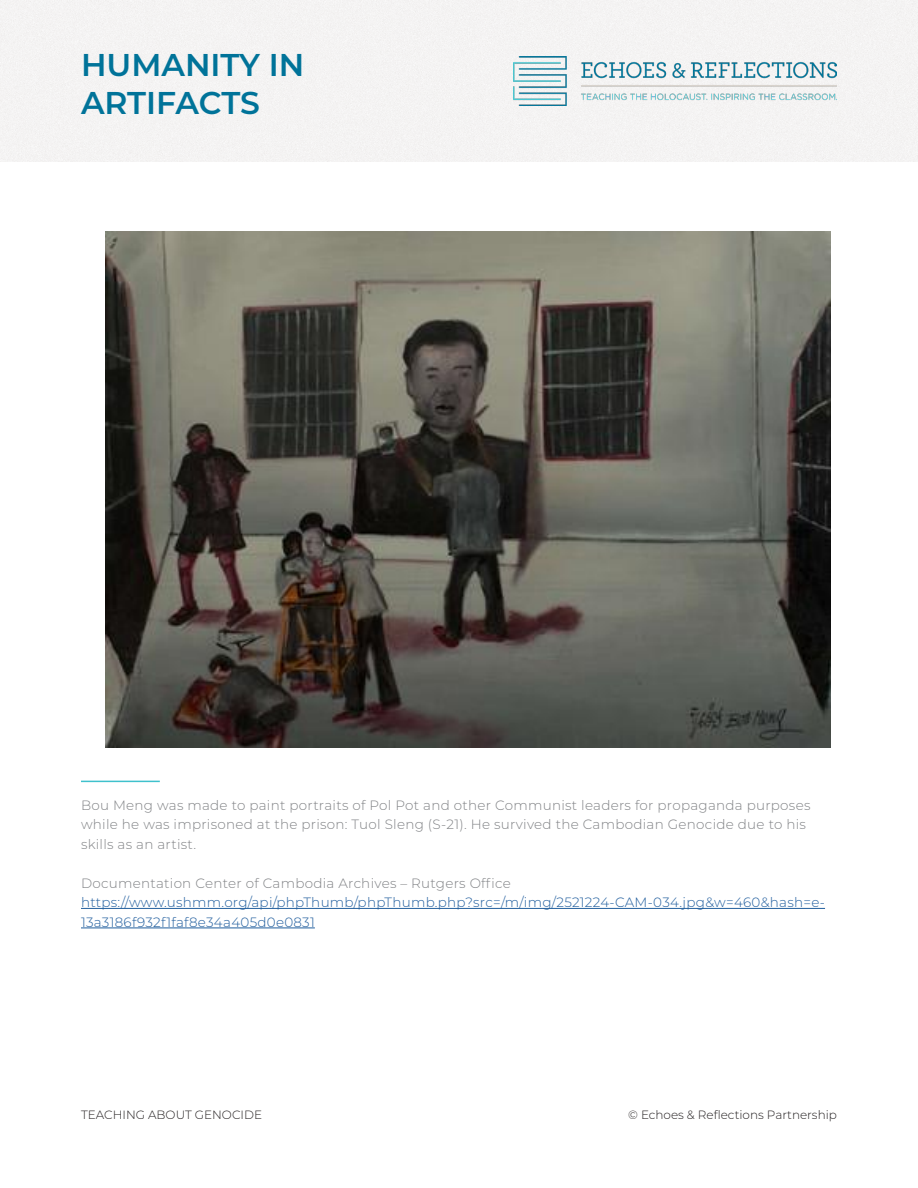
<style>
.page{position:relative;width:918px;height:1188px;background:#fff}
.page>*{position:absolute;margin:0;border:0;box-sizing:border-box;transform-origin:0 0}
.t1{font:600 31.5px/37.8px "Montserrat";color:#007399}
.t2{font:300 13.5px/19.5px "Montserrat";letter-spacing:.02em;color:#808285}
.t3{font:300 13.5px/19.5px "Montserrat";letter-spacing:.02em;color:#215e9e}
.t4{font:300 12px "Montserrat";color:#231f20}
</style>
<div class="page">
<div style="left:0;top:0;width:918px;height:162px;background:#f4f3f3"></div>
<img style="left:513px;top:57px;width:324px;height:48px">
<hr style="left:81px;top:908px;width:744px;height:1px;background:#215e9e">
<hr style="left:81px;top:928px;width:234px;height:1px;background:#215e9e">
<hr style="left:81px;top:781px;width:79px;height:1px;background:#3fc1cc">
<img style="left:106px;top:231px;width:724px;height:517px">
<h1 class="t1" style="left:81px;top:44px;width:225px">HUMANITY IN<br>ARTIFACTS</h1>
<p class="t2" style="left:81px;top:795px;width:731px">Bou Meng was made to paint portraits of Pol Pot and other Communist leaders for propaganda purposes while he was imprisoned at the prison: Tuol Sleng (S-21). He survived the Cambodian Genocide due to his skills as an artist.</p>
<p class="t2" style="left:81px;top:873px;width:431px">Documentation Center of Cambodia Archives – Rutgers Office</p>
<p class="t3" style="left:81px;top:892px;width:746px">https://www.ushmm.org/api/phpThumb/phpThumb.php?src=/m/img/2521224-CAM-034.jpg&amp;w=460&amp;hash=e-<br>13a3186f932f1faf8e34a405d0e0831</p>
<p class="t4" style="left:81px;top:1106px;width:183px">TEACHING ABOUT GENOCIDE</p>
<p class="t4" style="left:628px;top:1106px;width:210px">© Echoes &amp; Reflections Partnership</p>
</div>
